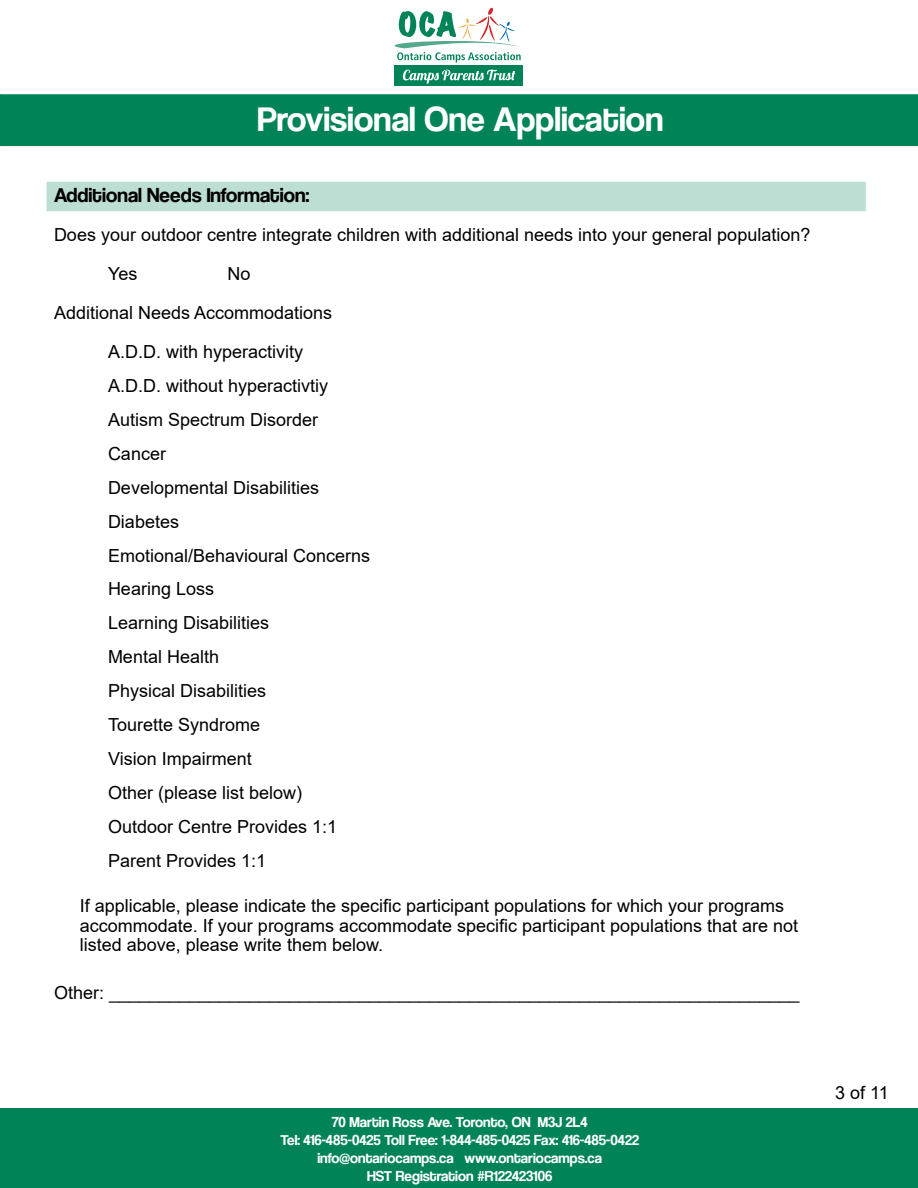
<style>
.page{position:relative;width:918px;height:1188px;background:#fff}
.page>*{position:absolute;margin:0;border:0;box-sizing:border-box;transform-origin:0 0}
.t1{font:36px "Coolvetica Rg";color:#fff}
.t2{font:21px "Coolvetica Rg";color:#000}
.t3{font:18px/33.9px "Arial";color:#000}
.t4{font:15px/18px "Coolvetica Rg";color:#fff;text-align:center}
</style>
<div class="page">
<svg style="left:395px;top:8px;width:126px;height:55px"></svg>
<div style="left:395px;top:65px;width:128px;height:21px;background:#008457"></div>
<svg style="left:403px;top:70px;width:112px;height:14px"></svg>
<div style="left:46px;top:182px;width:820px;height:29px;background:#bddfd3"></div>
<div style="left:0;top:1108px;width:918px;height:80px;background:#008457"></div>
<div style="left:0;top:95px;width:918px;height:50px;background:#008457"></div>
<div style="left:0;top:94px;width:918px;height:52px;border:2px solid #008457"></div>
<h1 class="t1" style="left:258px;top:98px;width:408px">Provisional One Application</h1>
<p class="t2" style="left:54px;top:183px;width:257px">Additional Needs Information:</p>
<p class="t3" style="left:108px;top:215px;width:704px;line-height:39px;text-indent:-54px">Does your outdoor centre integrate children with additional needs into your general population?<br>Yes</p>
<p class="t3" style="left:227px;top:257px;width:25px">No</p>
<p class="t3" style="left:54px;top:296px;width:280px">Additional Needs Accommodations</p>
<p class="t3" style="left:108px;top:335px;width:197px">A.D.D. with hyperactivity</p>
<p class="t3" style="left:108px;top:369px;width:264px">A.D.D. without hyperactivtiy<br>Autism Spectrum Disorder<br>Cancer<br>Developmental Disabilities<br>Diabetes<br>Emotional/Behavioural Concerns<br>Hearing Loss<br>Learning Disabilities<br>Mental Health<br>Physical Disabilities<br>Tourette Syndrome<br>Vision Impairment<br>Other (please list below)<br>Outdoor Centre Provides 1:1<br>Parent Provides 1:1</p>
<p class="t3" style="left:80px;top:896px;width:720px;line-height:19.5px">If applicable, please indicate the specific participant populations for which your programs accommodate. If your programs accommodate specific participant populations that are not listed above, please write them below.</p>
<p class="t3" style="left:54px;top:975px;width:747px">Other: _____________________________________________________________________</p>
<p class="t4" style="left:280px;top:1113px;width:360px">70 Martin Ross Ave. Toronto, ON M3J 2L4<br>Tel: 416-485-0425 Toll Free: 1-844-485-0425 Fax: 416-485-0422 info@ontariocamps.ca www.ontariocamps.ca<br>HST Registration #R122423106</p>
<p class="t3" style="left:835px;top:1075px;width:55px">3 of 11</p>
</div>
